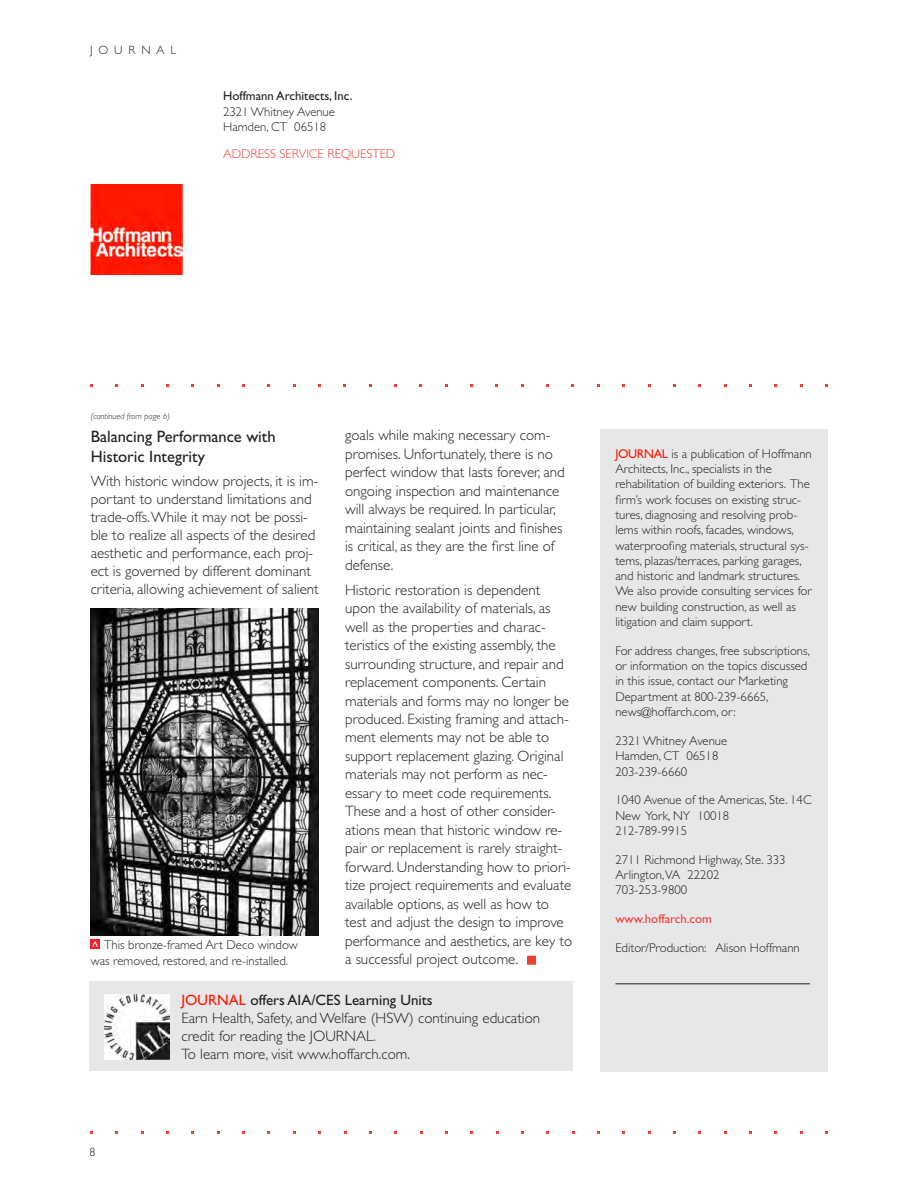
<style>
.page{position:relative;width:918px;height:1188px;background:#fff}
.page>*{position:absolute;margin:0;border:0;box-sizing:border-box;transform-origin:0 0}
.t1{font:16.5px/19.8px "Gill Sans";color:#231f20}
.t2{font:300 15px/18.5px "Gill Sans";color:#231f20}
.t3{font:15px "Gill Sans";color:#231f20}
.captions{font:300 12.75px/15.3px "Gill Sans";color:#231f20}
.captions-2{font:12.75px "Gill Sans";color:#231f20}
.captions-3{font:300 12.75px "Gill Sans";color:#ee3f34}
.captions-4{font:12.75px "Gill Sans";color:#ee3f34}
.subhead{font:300 12px "Gill Sans";letter-spacing:.495em;color:#231f20}
.bullets{font:italic 300 8.7px "Gill Sans";color:#231f20}
.s1{color:#ff1901}
.s2{font-weight:400;color:#ff1901}
</style>
<div class="page">
<div style="left:90px;top:981px;width:483px;height:90px;background:#e6e7e9"></div>
<div style="left:600px;top:429px;width:228px;height:643px;background:#e6e7e9"></div>
<hr style="left:615px;top:984px;width:195px;height:1px;background:#231f20">
<img style="left:105px;top:994px;width:64px;height:66px">
<div style="left:527px;top:956px;width:9px;height:9px;background:#ee3f34;border:2px solid #ee3f34"></div>
<img style="left:90px;top:185px;width:93px;height:89px">
<img style="left:91px;top:608px;width:228px;height:327px">
<svg style="left:91px;top:940px;width:9px;height:9px"></svg>
<p class="subhead" style="left:90px;top:44px;width:88px">JOURNAL</p>
<p class="captions-2" style="left:223px;top:89px;width:131px">Hoffmann Architects, Inc.</p>
<p class="captions" style="left:223px;top:104px;width:113px">2321 Whitney Avenue</p>
<p class="captions" style="left:223px;top:119px;width:104px">Hamden, CT 06518</p>
<p class="captions-3" style="left:223px;top:147px;width:174px">ADDRESS SERVICE REQUESTED</p>
<p class="bullets" style="left:91px;top:412px;width:81px">(continued from page 6)</p>
<p class="t1" style="left:91px;top:426px;width:186px">Balancing Performance with<br>Historic Integrity</p>
<p class="t2" style="left:91px;top:472px;width:230px;line-height:18px">With historic window projects, it is im&shy;portant to understand limitations and trade-offs. While it may not be possi&shy;ble to realize all aspects of the desired aesthetic and performance, each proj&shy;ect is governed by different dominant criteria, allowing achievement of salient</p>
<p class="captions" style="left:91px;top:938px;width:209px;text-indent:14px">This bronze-framed Art Deco window was removed, restored, and re-installed.</p>
<p class="t2" style="left:345px;top:426px;width:221px">goals while making necessary com&shy;promises. Unfortunately, there is no perfect window that lasts forever, and ongoing inspection and maintenance will always be required. In particular, maintaining sealant joints and finishes is critical, as they are the first line of defense.</p>
<p class="t2" style="left:345px;top:581px;width:229px">Historic restoration is dependent upon the availability of materials, as well as the properties and charac&shy;teristics of the existing assembly, the surrounding structure, and repair and replacement components. Certain materials and forms may no longer be produced. Existing framing and attach&shy;ment elements may not be able to support replacement glazing. Original materials may not perform as nec&shy;essary to meet code requirements.<br>These and a host of other consider&shy;ations mean that historic window re&shy;pair or replacement is rarely straight&shy;forward. Understanding how to priori&shy;tize project requirements and evaluate available options, as well as how to test and adjust the design to improve performance and aesthetics, are key to a successful project outcome.</p>
<p class="subhead" style="left:89px;top:1145px;width:7px">8</p>
<p class="t3" style="left:181px;top:991px;width:253px"><span class="s1">JOURNAL</span> offers AIA/CES Learning Units</p>
<p class="t2" style="left:181px;top:1009px;width:360px;line-height:18px">Earn Health, Safety, and Welfare (HSW) continuing education credit for reading the JOURNAL.<br>To learn more, visit www.hoffarch.com.</p>
<p class="captions" style="left:615px;top:446px;width:198px"><span class="s2">JOURNAL</span> is a publication of Hoffmann Architects, Inc., specialists in the rehabilitation of building exteriors. The firm’s work focuses on existing struc&shy;tures, diagnosing and resolving prob&shy;lems within roofs, facades, windows, waterproofing materials, structural sys&shy;tems, plazas/terraces, parking garages, and historic and landmark structures.<br>We also provide consulting services for new building construction, as well as litigation and claim support.</p>
<p class="captions" style="left:615px;top:643px;width:196px">For address changes, free subscriptions, or information on the topics discussed in this issue, contact our Marketing Department at 800-239-6665,</p>
<p class="captions" style="left:615px;top:704px;width:122px">news@hoffarch.com, or:</p>
<p class="captions" style="left:615px;top:733px;width:113px">2321 Whitney Avenue</p>
<p class="captions" style="left:615px;top:748px;width:104px">Hamden, CT 06518</p>
<p class="captions" style="left:615px;top:764px;width:73px">203-239-6660</p>
<p class="captions" style="left:615px;top:793px;width:198px">1040 Avenue of the Americas, Ste. 14C</p>
<p class="captions" style="left:615px;top:808px;width:115px">New York, NY 10018</p>
<p class="captions" style="left:615px;top:823px;width:73px">212-789-9915</p>
<p class="captions" style="left:615px;top:852px;width:172px">2711 Richmond Highway, Ste. 333</p>
<p class="captions" style="left:615px;top:867px;width:106px">Arlington,VA 22202</p>
<p class="captions" style="left:615px;top:883px;width:73px">703-253-9800</p>
<p class="captions-4" style="left:615px;top:911px;width:98px">www.hoffarch.com</p>
<p class="captions" style="left:615px;top:940px;width:186px">Editor/Production: Alison Hoffmann</p>
</div>
